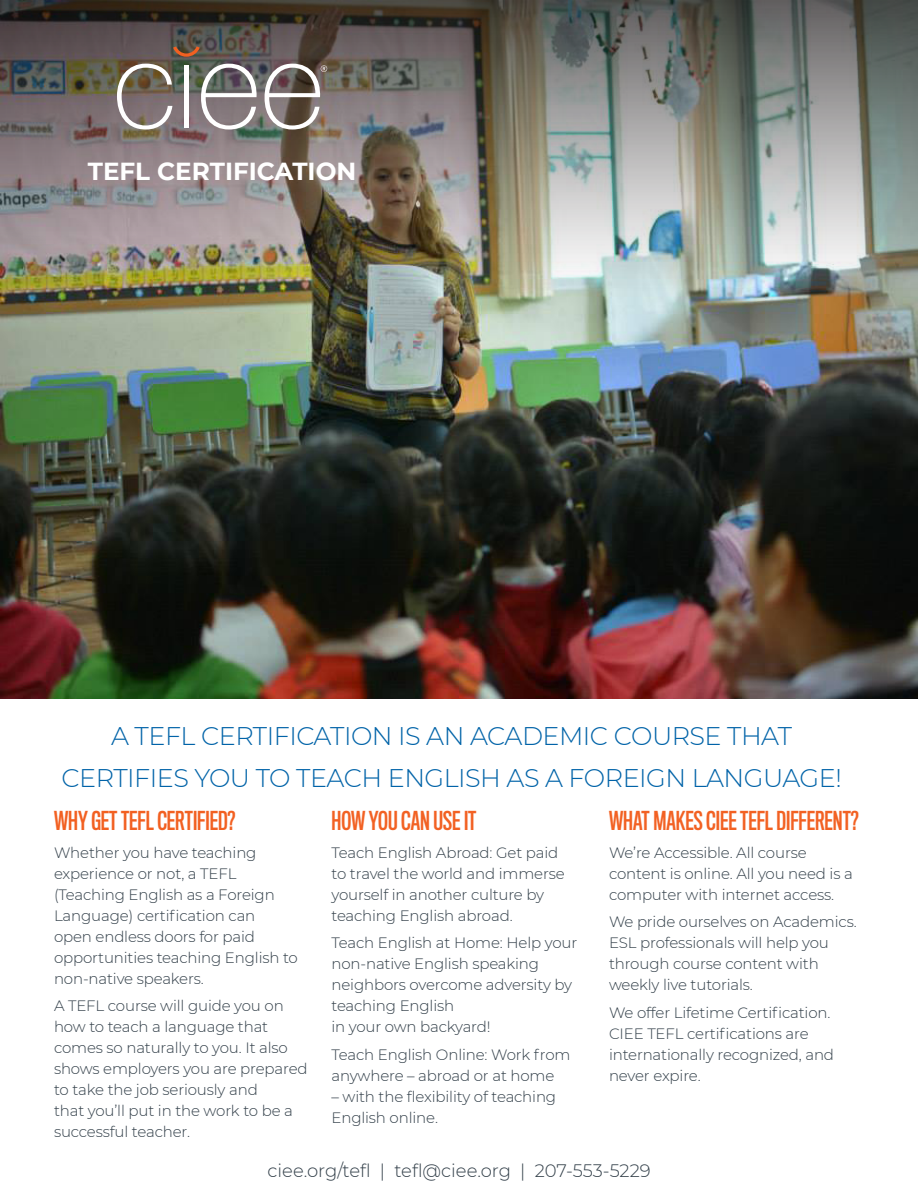
<style>
.page{position:relative;width:918px;height:1188px;background:#fff}
.page>*{position:absolute;margin:0;border:0;box-sizing:border-box;transform-origin:0 0}
.t1{font:300 25.5px/42px "Montserrat";letter-spacing:-.02em;color:#0163a8;text-align:center}
.t2{font:700 24.6px "Montserrat";color:#fff}
.t3{font:24px "Titling Gothic FB Comp Standard";color:#f26123}
.t4{font:24px "Titling Gothic FB Comp Standard";color:#f26021}
.Body_Copy{font:300 18px "Montserrat";color:#313e48}
.t5{font:300 15px/21px "Montserrat";letter-spacing:-.01em;color:#313e48}
</style>
<div class="page">
<img style="left:0;top:292px;width:918px;height:407px">
<img style="left:0;top:0;width:918px;height:292px">
<svg style="left:173px;top:46px;width:27px;height:11px"></svg>
<svg style="left:117px;top:64px;width:55px;height:66px"></svg>
<div style="left:184px;top:65px;width:5px;height:63px;background:#fff"></div>
<svg style="left:201px;top:64px;width:56px;height:66px"></svg>
<svg style="left:264px;top:64px;width:63px;height:66px"></svg>
<h2 class="t2" style="left:88px;top:154px;width:270px">TEFL CERTIFICATION</h2>
<p class="t1" style="left:61px;top:714px;width:782px">A TEFL CERTIFICATION IS AN ACADEMIC COURSE THAT<br>CERTIFIES YOU TO TEACH ENGLISH AS A FOREIGN LANGUAGE!</p>
<p class="t4" style="left:54px;top:807px;width:183px">WHY GET TEFL CERTIFIED?</p>
<p class="t3" style="left:332px;top:807px;width:146px">HOW YOU CAN USE IT</p>
<p class="t3" style="left:609px;top:807px;width:252px">WHAT MAKES CIEE TEFL DIFFERENT?</p>
<p class="t5" style="left:54px;top:841px;width:245px">Whether you have teaching experience or not, a TEFL (Teaching English as a Foreign<br>Language) certification can<br>open endless doors for paid opportunities teaching English to non-native speakers.</p>
<p class="t5" style="left:54px;top:995px;width:255px">A TEFL course will guide you on how to teach a language that comes so naturally to you. It also shows employers you are prepared to take the job seriously and<br>that you’ll put in the work to be a successful teacher.</p>
<p class="t5" style="left:332px;top:841px;width:235px">Teach English Abroad: Get paid to travel the world and immerse yourself in another culture by teaching English abroad.</p>
<p class="t5" style="left:332px;top:932px;width:247px">Teach English at Home: Help your non-native English speaking neighbors overcome adversity by teaching English<br>in your own backyard!</p>
<p class="t5" style="left:332px;top:1044px;width:240px">Teach English Online: Work from anywhere – abroad or at home</p>
<p class="t5" style="left:332px;top:1086px;width:226px">– with the flexibility of teaching<br>English online.</p>
<p class="t5" style="left:609px;top:841px;width:245px">We’re Accessible. All course content is online. All you need is a computer with internet access.</p>
<p class="t5" style="left:609px;top:911px;width:249px">We pride ourselves on Academics.<br>ESL professionals will help you through course content with weekly live tutorials.</p>
<p class="t5" style="left:609px;top:1002px;width:227px">We offer Lifetime Certification.<br>CIEE TEFL certifications are internationally recognized, and never expire.</p>
<p class="Body_Copy" style="left:268px;top:1159px;width:385px">ciee.org/tefl | tefl@ciee.org | 207-553-5229</p>
</div>
